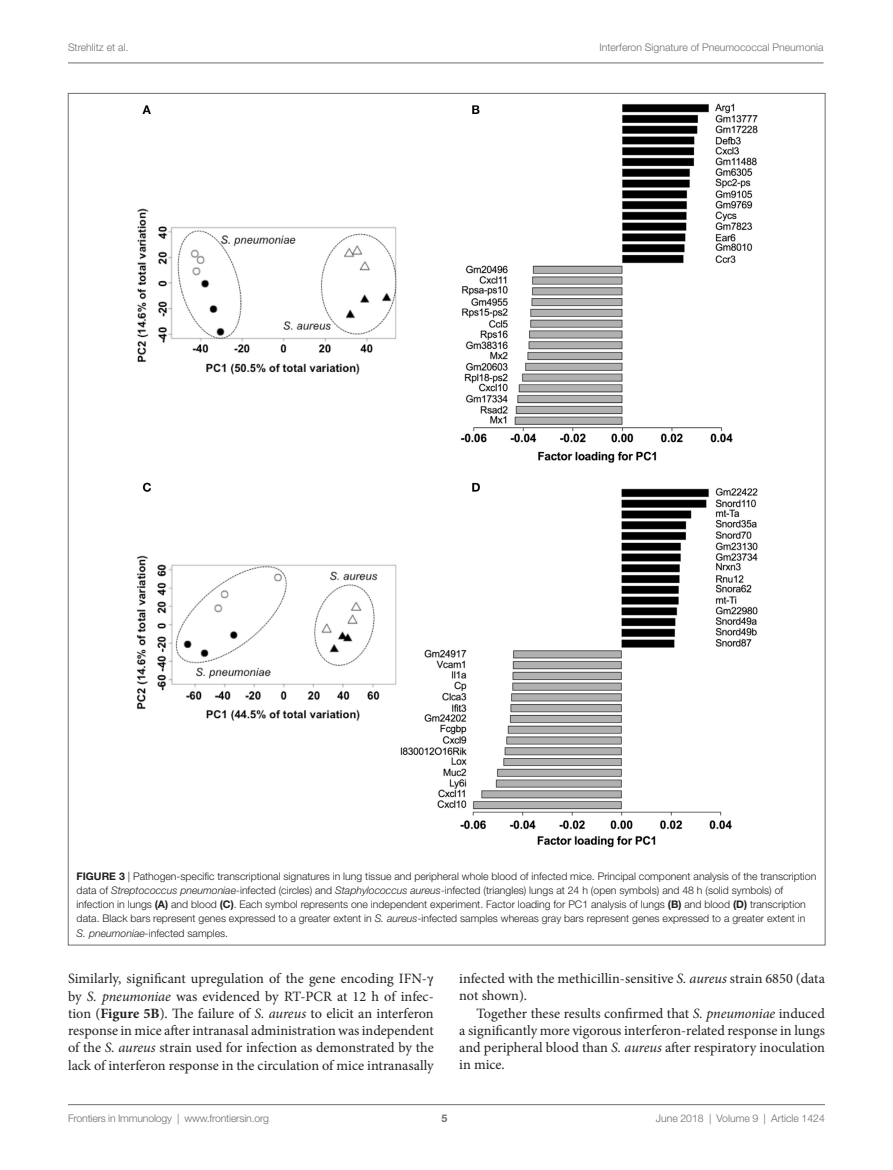
<style>
.page{position:relative;width:893px;height:1170px;background:#fff}
.page>*{position:absolute;margin:0;border:0;box-sizing:border-box;transform-origin:0 0}
.t1{font:14.25px/17.2px "Minion Pro";color:#231f20;text-align:justify}
.t2{font:300 10.5px/14.2px "Helvetica Neue LT Std";color:#231f20}
.t3{font:300 10.5px "Helvetica Neue LT Std";color:#6c6d70}
.t4{font:700 10.5px "Helvetica Neue LT Std";color:#6c6d70}
.s1{font-weight:700}
.s2{font-style:italic}
.s3{font-family:"STIX General"}
</style>
<div class="page">
<img style="left:136px;top:103px;width:622px;height:745px">
<hr style="left:68px;top:1104px;width:757px;height:1px;background:#6c6d70">
<hr style="left:68px;top:63px;width:755px;height:1px;background:#6c6d70">
<p class="t3" style="left:68px;top:41px;width:62px">Strehlitz et al.</p>
<p class="t3" style="left:599px;top:41px;width:226px">Interferon Signature of Pneumococcal Pneumonia</p>
<p class="t2" style="left:77px;top:868px;width:741px"><span class="s1">FIGURE 3</span> | Pathogen-specific transcriptional signatures in lung tissue and peripheral whole blood of infected mice. Principal component analysis of the transcription data of <span class="s2">Streptococcus pneumoniae-</span>infected (circles) and <span class="s2">Staphylococcus aureus-</span>infected (triangles) lungs at 24 h (open symbols) and 48 h (solid symbols) of infection in lungs <span class="s1">(A)</span> and blood <span class="s1">(C)</span>. Each symbol represents one independent experiment. Factor loading for PC1 analysis of lungs <span class="s1">(B)</span> and blood <span class="s1">(D)</span> transcription data. Black bars represent genes expressed to a greater extent in <span class="s2">S. aureus-</span>infected samples whereas gray bars represent genes expressed to a greater extent in <span class="s2">S. pneumoniae-</span>infected samples.</p>
<p class="t1" style="left:68px;top:970px;width:367px">Similarly, significant upregulation of the gene encoding IFN-<span class="s3">γ </span>by <span class="s2">S. pneumoniae</span> was evidenced by RT-PCR at 12 h of infec&shy;tion (<span class="s1">Figure 5B</span>). The failure of <span class="s2">S. aureus</span> to elicit an interferon response in mice after intranasal administration was independent of the <span class="s2">S. aureus</span> strain used for infection as demonstrated by the lack of interferon response in the circulation of mice intranasally</p>
<h1 class="t1" style="left:459px;top:969px;width:367px">infected with the methicillin-sensitive <span class="s2">S. aureus</span> strain 6850 (data not shown).</h1>
<h1 class="t1" style="left:459px;top:1004px;width:367px;text-indent:17px">Together these results confirmed that <span class="s2">S. pneumoniae</span> induced a significantly more vigorous interferon-related response in lungs and peripheral blood than <span class="s2">S. aureus</span> after respiratory inoculation in mice.</h1>
<p class="t3" style="left:68px;top:1111px;width:203px">Frontiers in Immunology | www.frontiersin.org</p>
<p class="t3" style="left:656px;top:1111px;width:171px">June 2018 | Volume 9 | Article 1424</p>
<p class="t4" style="left:441px;top:1111px;width:7px">5</p>
</div>
